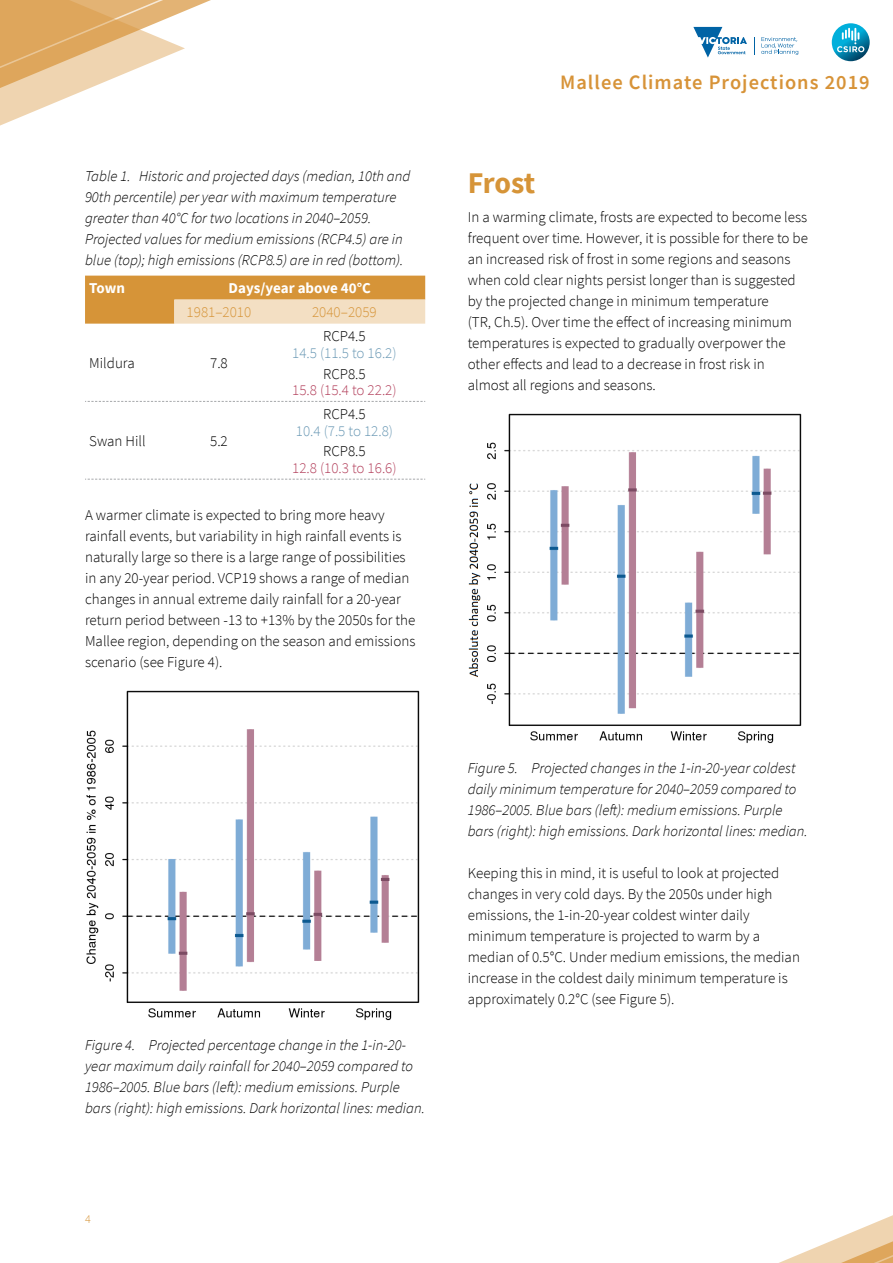
<style>
.page{position:relative;width:893px;height:1263px;background:#fff}
.page>*{position:absolute;margin:0;border:0;box-sizing:border-box;transform-origin:0 0}
.t1{font:700 30px "Source Sans Pro";letter-spacing:-.015em;color:#d69438}
.t2{font:600 20.4px "Source Sans Pro";letter-spacing:.05em;color:#d79338}
.t3{font:300 15px/21px "Source Sans Pro";color:#000}
.t4{font:italic 300 15px/21px "Source Sans Pro";color:#000}
.t5{font:300 15px "Source Sans Pro";color:#b3405c}
.t6{font:300 15px "Source Sans Pro";color:#6b99b5}
.t7{font:700 15px "Source Sans Pro";color:#fff}
.t8{font:300 15px "Source Sans Pro";color:#d69438}
.t9{font:300 12px "Source Sans Pro";color:#d69438}
</style>
<div class="page">
<svg style="left:0;top:0;width:211px;height:126px"></svg>
<svg style="left:779px;top:1215px;width:114px;height:48px"></svg>
<svg style="left:693px;top:27px;width:54px;height:31px"></svg>
<svg style="left:754px;top:37px;width:1px;height:17px"></svg>
<svg style="left:761px;top:37px;width:37px;height:18px"></svg>
<svg style="left:832px;top:23px;width:38px;height:38px"></svg>
<svg style="left:837px;top:28px;width:27px;height:24px"></svg>
<svg style="left:85px;top:276px;width:340px;height:48px;background:#e1b06d"></svg>
<svg style="left:85px;top:401px;width:340px;height:1px"></svg>
<svg style="left:85px;top:479px;width:340px;height:1px"></svg>
<img style="left:86px;top:690px;width:334px;height:331px">
<img style="left:468px;top:413px;width:334px;height:331px">
<p class="t4" style="left:85px;top:166px;width:327px">Table 1. Historic and projected days (median, 10th and 90th percentile) per year with maximum temperature greater than 40°C for two locations in 2040–2059.<br>Projected values for medium emissions (RCP4.5) are in blue (top); high emissions (RCP8.5) are in red (bottom).</p>
<p class="t7" style="left:89px;top:278px;width:37px">Town</p>
<p class="t7" style="left:229px;top:278px;width:144px">Days/year above 40°C</p>
<p class="t8" style="left:187px;top:303px;width:66px">1981–2010</p>
<p class="t8" style="left:312px;top:303px;width:66px">2040–2059</p>
<p class="t3" style="left:89px;top:353px;width:47px">Mildura</p>
<p class="t3" style="left:210px;top:353px;width:19px">7.8</p>
<p class="t3" style="left:323px;top:326px;width:44px">RCP4.5</p>
<p class="t6" style="left:292px;top:344px;width:106px">14.5 (11.5 to 16.2)</p>
<p class="t3" style="left:323px;top:363px;width:44px">RCP8.5</p>
<p class="t5" style="left:292px;top:381px;width:106px">15.8 (15.4 to 22.2)</p>
<p class="t3" style="left:323px;top:403px;width:44px">RCP4.5</p>
<p class="t6" style="left:296px;top:421px;width:99px">10.4 (7.5 to 12.8)</p>
<p class="t3" style="left:323px;top:441px;width:44px">RCP8.5</p>
<p class="t5" style="left:292px;top:459px;width:106px">12.8 (10.3 to 16.6)</p>
<p class="t3" style="left:85px;top:505px;width:332px">A warmer climate is expected to bring more heavy rainfall events, but variability in high rainfall events is naturally large so there is a large range of possibilities in any 20-year period. VCP19 shows a range of median changes in annual extreme daily rainfall for a 20-year return period between -13 to +13% by the 2050s for the Mallee region, depending on the season and emissions scenario (see Figure 4).</p>
<p class="t3" style="left:89px;top:430px;width:58px">Swan Hill</p>
<p class="t3" style="left:210px;top:430px;width:19px">5.2</p>
<p class="t4" style="left:85px;top:1034px;width:341px">Figure 4. Projected percentage change in the 1-in-20- year maximum daily rainfall for 2040–2059 compared to 1986–2005. Blue bars (left): medium emissions. Purple bars (right): high emissions. Dark horizontal lines: median.</p>
<p class="t9" style="left:85px;top:1212px;width:7px">4</p>
<h2 class="t2" style="left:560px;top:69px;width:311px">Mallee Climate Projections 2019</h2>
<h1 class="t1" style="left:468px;top:162px;width:69px">Frost</h1>
<p class="t3" style="left:468px;top:207px;width:342px">In a warming climate, frosts are expected to become less frequent over time. However, it is possible for there to be an increased risk of frost in some regions and seasons when cold clear nights persist longer than is suggested by the projected change in minimum temperature<br>(TR, Ch.5). Over time the effect of increasing minimum temperatures is expected to gradually overpower the other effects and lead to a decrease in frost risk in almost all regions and seasons.</p>
<p class="t4" style="left:468px;top:757px;width:341px">Figure 5. Projected changes in the 1-in-20-year coldest daily minimum temperature for 2040–2059 compared to 1986–2005. Blue bars (left): medium emissions. Purple bars (right): high emissions. Dark horizontal lines: median.</p>
<p class="t3" style="left:468px;top:862px;width:334px">Keeping this in mind, it is useful to look at projected changes in very cold days. By the 2050s under high emissions, the 1-in-20-year coldest winter daily minimum temperature is projected to warm by a median of 0.5°C. Under medium emissions, the median increase in the coldest daily minimum temperature is approximately 0.2°C (see Figure 5).</p>
</div>
